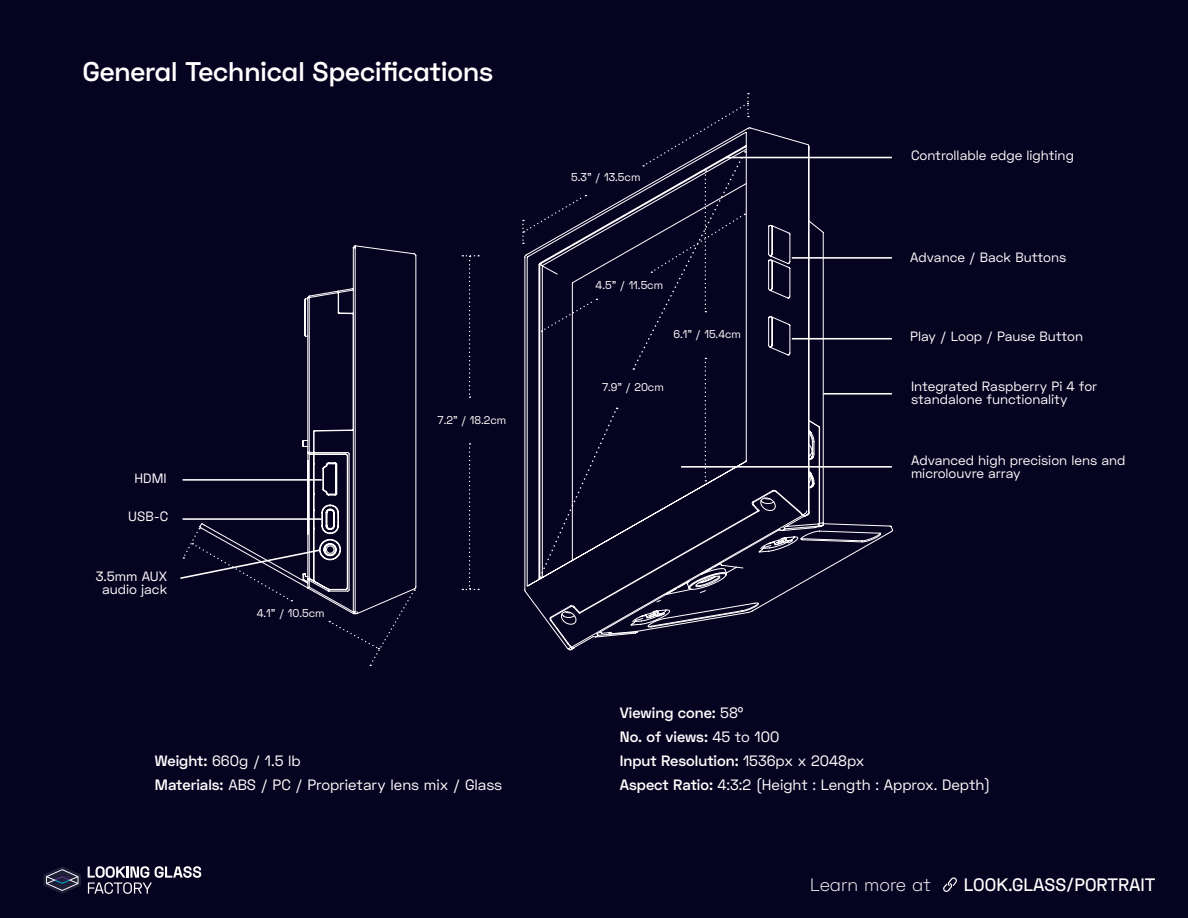
<style>
.page{position:relative;width:1188px;height:918px;background:#060320}
.page>*{position:absolute;margin:0;border:0;box-sizing:border-box;transform-origin:0 0}
.t1{font:600 27px "Space Grotesk";color:#fff}
.t2{font:500 18px "Space Grotesk";color:#fff}
.t3{font:300 18px "Space Grotesk";color:#fff}
.t4{font:15px "Space Grotesk";color:#fff}
.t5{font:600 15px "Space Grotesk";color:#fff}
.t6{font:13.5px/13.5px "Space Grotesk";color:#fff}
.t7{font:11.25px "Space Grotesk";color:#fff}
.s1{font-weight:600}
.s2{font-weight:400}
.s3{font-family:"Arial";font-weight:400}
</style>
<div class="page">
<svg style="left:943px;top:877px;width:14px;height:15px"></svg>
<svg style="left:44px;top:866px;width:37px;height:28px"></svg>
<svg style="left:88px;top:866px;width:113px;height:28px"></svg>
<svg style="left:180px;top:245px;width:237px;height:421px"></svg>
<svg style="left:462px;top:255px;width:17px;height:143px"></svg>
<svg style="left:462px;top:443px;width:17px;height:147px"></svg>
<svg style="left:522px;top:93px;width:360px;height:541px"></svg>
<p class="t1" style="left:83px;top:54px;width:412px">General Technical Specifications</p>
<p class="t6" style="left:135px;top:471px;width:34px">HDMI</p>
<p class="t6" style="left:128px;top:510px;width:42px">USB-C</p>
<p class="t6" style="left:96px;top:569px;width:73px">3.5mm AUX</p>
<p class="t6" style="left:102px;top:583px;width:67px">audio jack</p>
<p class="t7" style="left:257px;top:606px;width:69px">4.1" / 10.5cm</p>
<p class="t7" style="left:438px;top:412px;width:70px">7.2" / 18.2cm</p>
<p class="t4" style="left:155px;top:751px;width:147px"><span class="s1">Weight:</span> 660g / 1.5 lb</p>
<p class="t4" style="left:155px;top:775px;width:349px"><span class="s1">Materials:</span> ABS / PC / Proprietary lens mix / Glass</p>
<p class="t7" style="left:571px;top:170px;width:71px">5.3" / 13.5cm</p>
<p class="t7" style="left:596px;top:278px;width:69px">4.5" / 11.5cm</p>
<p class="t7" style="left:673px;top:327px;width:69px">6.1" / 15.4cm</p>
<p class="t7" style="left:602px;top:380px;width:63px">7.9" / 20cm</p>
<p class="t6" style="left:911px;top:149px;width:164px">Controllable edge lighting</p>
<p class="t6" style="left:910px;top:251px;width:158px">Advance / Back Buttons</p>
<p class="t6" style="left:910px;top:329px;width:174px">Play / Loop / Pause Button</p>
<p class="t6" style="left:911px;top:379px;width:188px">Integrated Raspberry Pi 4 for standalone functionality</p>
<p class="t6" style="left:911px;top:453px;width:216px">Advanced high precision lens and microlouvre array</p>
<p class="t5" style="left:620px;top:703px;width:125px">Viewing cone: <span class="s2">58</span><span class="s3">º</span></p>
<p class="t5" style="left:620px;top:727px;width:161px">No. of views: <span class="s2">45 to 100</span></p>
<p class="t5" style="left:620px;top:751px;width:246px">Input Resolution: <span class="s2">1536px x 2048px</span></p>
<p class="t4" style="left:620px;top:775px;width:372px"><span class="s1">Aspect Ratio:</span> 4:3:2 (Height : Length : Approx. Depth)</p>
<p class="t3" style="left:810px;top:873px;width:123px">Learn more at</p>
<p class="t2" style="left:964px;top:873px;width:193px">LOOK.GLASS/PORTRAIT</p>
</div>
